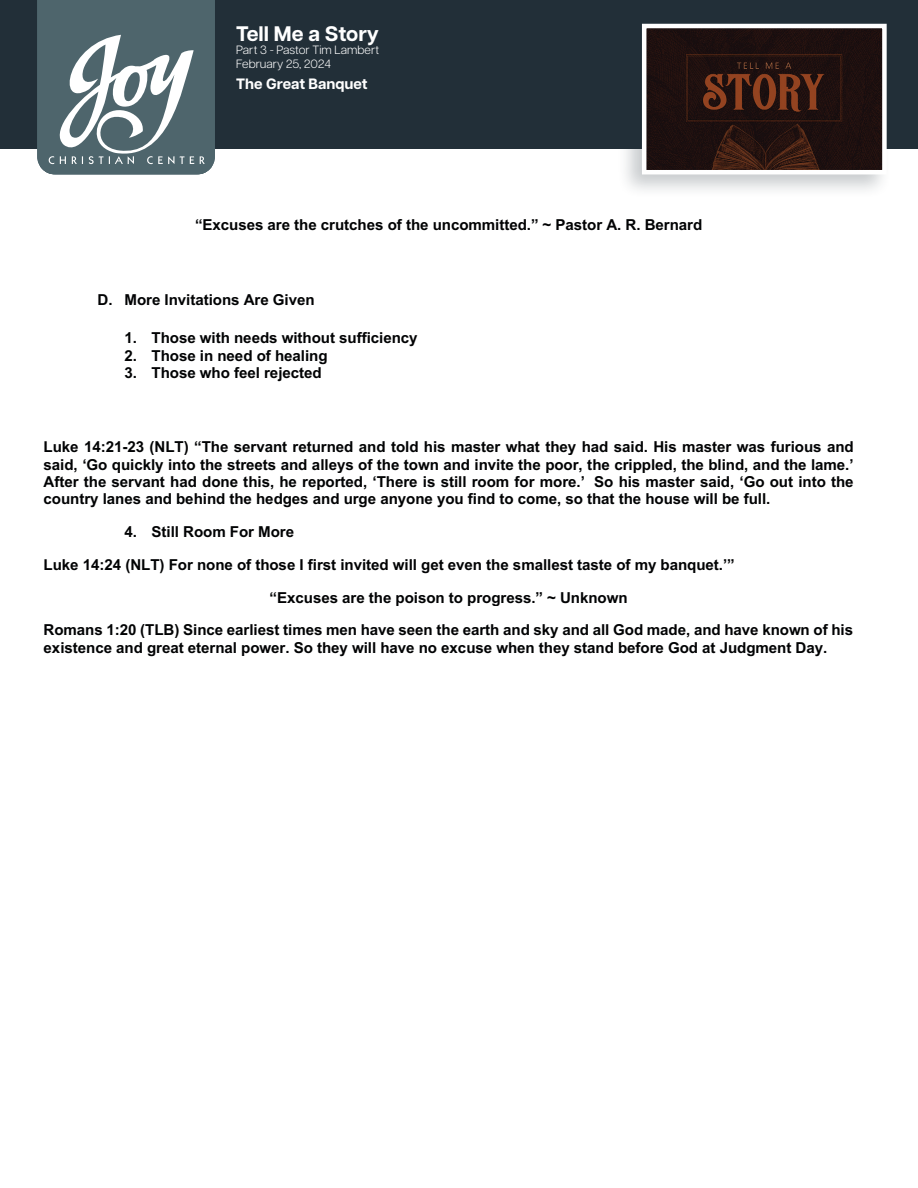
<style>
.page{position:relative;width:918px;height:1188px;background:#fff}
.page>*{position:absolute;margin:0;border:0;box-sizing:border-box;transform-origin:0 0}
.t1{font:700 21px "Articulat CF";color:#fff}
.t2{font:700 15.15px/17.2px "Arial";letter-spacing:-.005em;color:#020304;text-align:justify}
.t3{font:700 15px "Articulat CF";color:#fff}
.t4{font:300 12px/13.5px "Articulat CF";color:#fff}
</style>
<div class="page">
<div style="left:0;top:0;width:918px;height:149px;background:#222f38"></div>
<div style="left:617px;top:18px;width:276px;height:181px;background:#222f38;opacity:.25"></div>
<svg style="left:640px;top:22px;width:249px;height:155px"></svg>
<svg style="left:37px;top:0;width:178px;height:174px"></svg>
<h1 class="t1" style="left:236px;top:18px;width:144px">Tell Me a Story</h1>
<p class="t4" style="left:236px;top:42px;width:144px">Part 3 - Pastor Tim Lambert<br>February 25, 2024</p>
<p class="t3" style="left:236px;top:72px;width:133px">The Great Banquet</p>
<p class="t2" style="left:195px;top:217px;width:509px">“Excuses are the crutches of the uncommitted.” ~ Pastor A. R. Bernard</p>
<p class="t2" style="left:98px;top:291px;width:219px">D. More Invitations Are Given</p>
<p class="t2" style="left:125px;top:330px;width:294px">1. Those with needs without sufficiency</p>
<p class="t2" style="left:125px;top:347px;width:204px">2. Those in need of healing</p>
<p class="t2" style="left:125px;top:364px;width:199px">3. Those who feel rejected</p>
<p class="t2" style="left:44px;top:439px;width:812px">Luke 14:21-23 (NLT) “The servant returned and told his master what they had said. His master was furious and said, ‘Go quickly into the streets and alleys of the town and invite the poor, the crippled, the blind, and the lame.’ After the servant had done this, he reported, ‘There is still room for more.’ So his master said, ‘Go out into the country lanes and behind the hedges and urge anyone you find to come, so that the house will be full.</p>
<p class="t2" style="left:125px;top:523px;width:171px">4. Still Room For More</p>
<p class="t2" style="left:44px;top:556px;width:693px">Luke 14:24 (NLT) For none of those I first invited will get even the smallest taste of my banquet.’”</p>
<p class="t2" style="left:270px;top:589px;width:360px">“Excuses are the poison to progress.” ~ Unknown</p>
<p class="t2" style="left:44px;top:622px;width:811px">Romans 1:20 (TLB) Since earliest times men have seen the earth and sky and all God made, and have known of his</p>
<p class="t2" style="left:44px;top:639px;width:785px">existence and great eternal power. So they will have no excuse when they stand before God at Judgment Day.</p>
</div>
